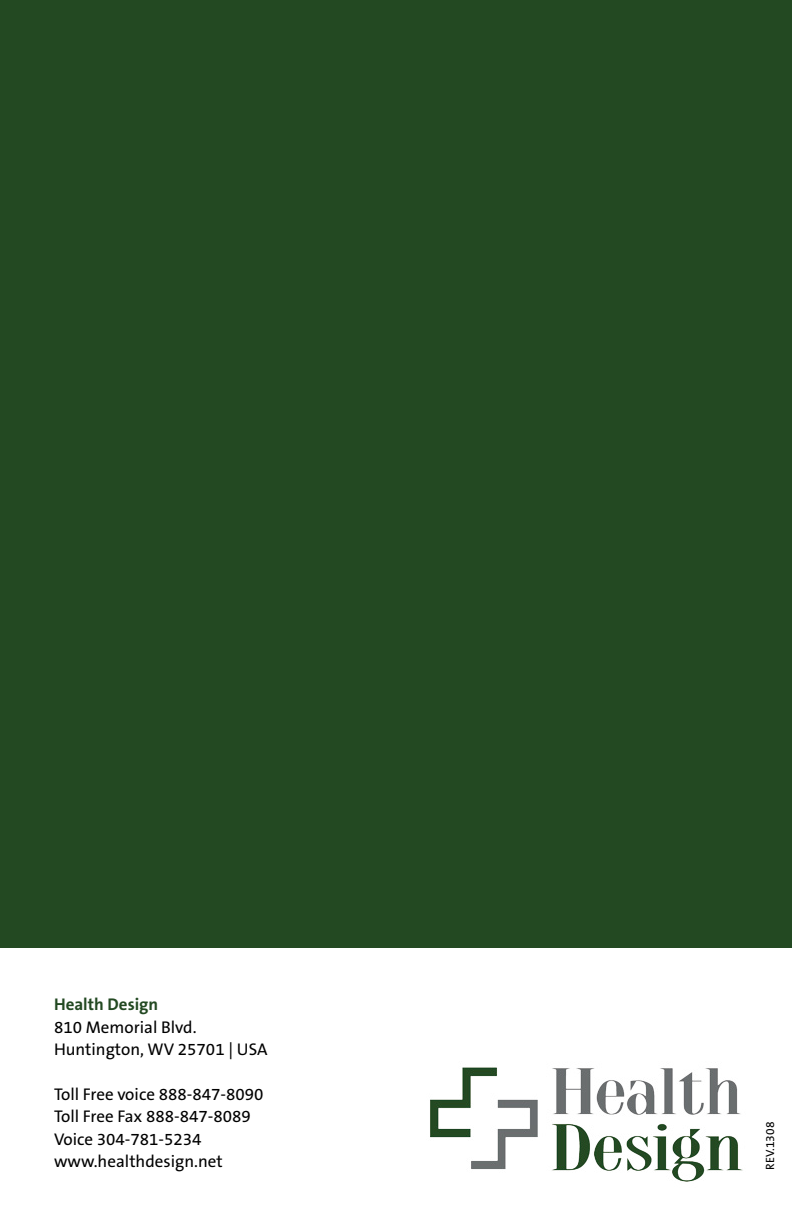
<style>
.page{position:relative;width:792px;height:1224px;background:#fff}
.page>*{position:absolute;margin:0;border:0;box-sizing:border-box;transform-origin:0 0}
.t1{font:17px/22.4px "The Sans B5 Plain";color:#000}
.t2{font:700 17px "The Sans B7";color:#234922}
.t3{font:12px "The Sans B5 Plain";color:#000}
</style>
<div class="page">
<div style="left:0;top:0;width:792px;height:948px;background:#234922"></div>
<img style="left:430px;top:1067px;width:313px;height:115px">
<p class="t2" style="left:54px;top:996px;width:106px">Health Design</p>
<p class="t1" style="left:54px;top:1016px;width:215px">810 Memorial Blvd.<br>Huntington, WV 25701 | USA</p>
<p class="t1" style="left:54px;top:1084px;width:211px">Toll Free voice 888-847-8090<br>Toll Free Fax 888-847-8089<br>Voice 304-781-5234 www.healthdesign.net</p>
<p class="t3" style="left:764px;top:1170px;width:50px;rotate:-90deg">REV.1308</p>
</div>
